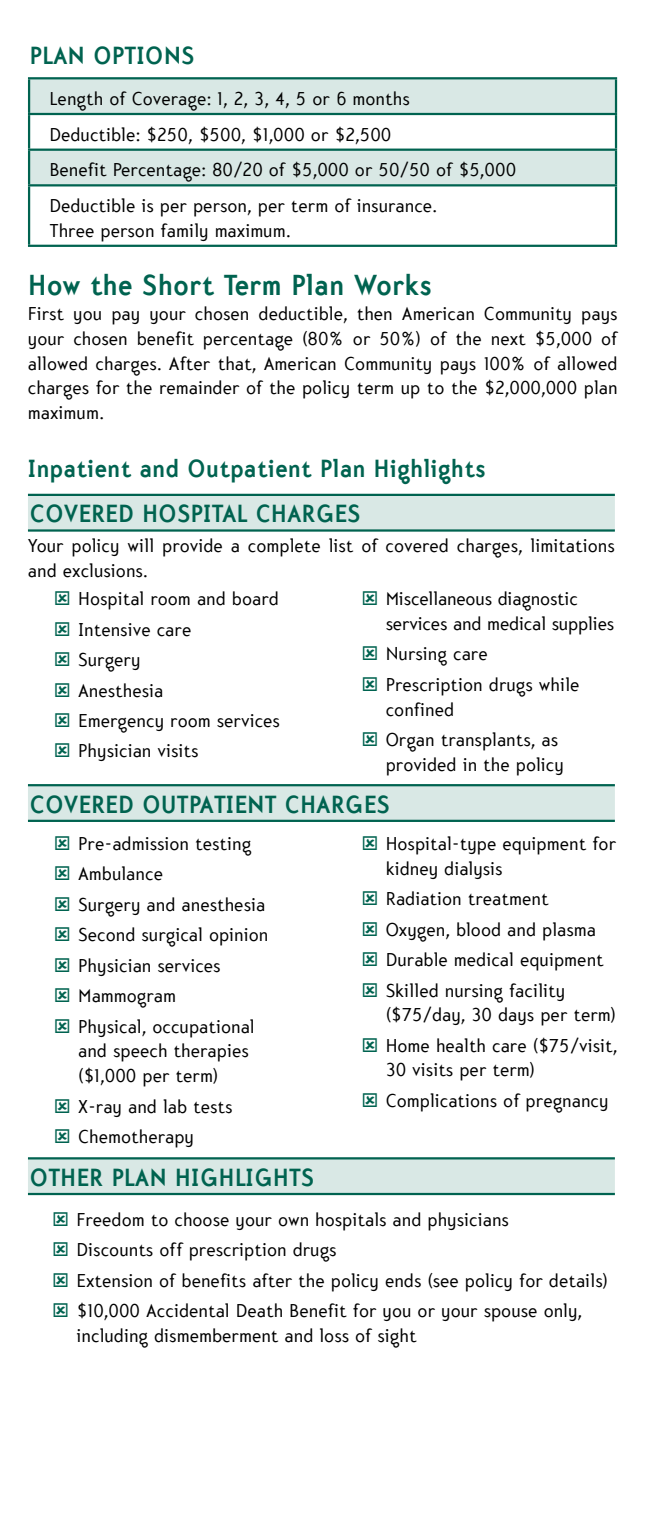
<style>
.page{position:relative;width:648px;height:1519px;background:#fff}
.page>*{position:absolute;margin:0;border:0;box-sizing:border-box;transform-origin:0 0}
.t1{font:700 31.5px "Mercury";color:#006350}
.t2{font:700 27px/45.7px "Mercury";color:#006350}
.t3{font:20.25px/30.4px "Mercury";color:#000}
</style>
<div class="page">
<svg style="left:30px;top:79px;width:585px;height:105px;fill:#d9e8e5"></svg>
<hr style="left:28px;top:77px;width:589px;height:2px;background:#006350">
<hr style="left:28px;top:79px;width:2px;height:34px;background:#006350">
<hr style="left:615px;top:79px;width:2px;height:34px;background:#006350">
<hr style="left:28px;top:113px;width:589px;height:2px;background:#006350">
<hr style="left:28px;top:115px;width:2px;height:34px;background:#006350">
<hr style="left:615px;top:115px;width:2px;height:34px;background:#006350">
<hr style="left:28px;top:149px;width:589px;height:2px;background:#006350">
<hr style="left:28px;top:151px;width:2px;height:33px;background:#006350">
<hr style="left:615px;top:151px;width:2px;height:33px;background:#006350">
<hr style="left:28px;top:184px;width:589px;height:2px;background:#006350">
<hr style="left:28px;top:186px;width:2px;height:59px;background:#006350">
<hr style="left:615px;top:186px;width:2px;height:59px;background:#006350">
<hr style="left:28px;top:245px;width:589px;height:2px;background:#006350">
<svg style="left:28px;top:496px;width:587px;height:697px"></svg>
<hr style="left:28px;top:784px;width:587px;height:2px;background:#006350">
<hr style="left:28px;top:494px;width:587px;height:2px;background:#006350">
<hr style="left:28px;top:529px;width:587px;height:3px;background:#006350">
<hr style="left:28px;top:820px;width:587px;height:2px;background:#006350">
<hr style="left:28px;top:1157px;width:587px;height:2px;background:#006350">
<hr style="left:28px;top:1193px;width:587px;height:2px;background:#006350">
<svg style="left:55px;top:591px;width:14px;height:14px"></svg>
<svg style="left:55px;top:622px;width:14px;height:14px"></svg>
<svg style="left:55px;top:652px;width:14px;height:14px"></svg>
<svg style="left:55px;top:682px;width:14px;height:14px"></svg>
<svg style="left:55px;top:713px;width:14px;height:14px"></svg>
<svg style="left:55px;top:743px;width:14px;height:14px"></svg>
<svg style="left:363px;top:591px;width:14px;height:14px"></svg>
<svg style="left:363px;top:646px;width:14px;height:14px"></svg>
<svg style="left:363px;top:677px;width:14px;height:14px"></svg>
<svg style="left:363px;top:732px;width:14px;height:14px"></svg>
<svg style="left:55px;top:836px;width:14px;height:14px"></svg>
<svg style="left:55px;top:866px;width:14px;height:14px"></svg>
<svg style="left:55px;top:897px;width:14px;height:14px"></svg>
<svg style="left:55px;top:927px;width:14px;height:14px"></svg>
<svg style="left:55px;top:958px;width:14px;height:14px"></svg>
<svg style="left:55px;top:988px;width:14px;height:14px"></svg>
<svg style="left:55px;top:1018px;width:14px;height:14px"></svg>
<svg style="left:55px;top:1098px;width:14px;height:14px"></svg>
<svg style="left:55px;top:1129px;width:14px;height:14px"></svg>
<svg style="left:363px;top:836px;width:14px;height:14px"></svg>
<svg style="left:363px;top:891px;width:14px;height:14px"></svg>
<svg style="left:363px;top:921px;width:14px;height:15px"></svg>
<svg style="left:363px;top:952px;width:14px;height:14px"></svg>
<svg style="left:363px;top:982px;width:14px;height:14px"></svg>
<svg style="left:363px;top:1037px;width:14px;height:15px"></svg>
<svg style="left:363px;top:1093px;width:14px;height:14px"></svg>
<h2 class="t2" style="left:30px;top:33px;width:14px">PLAN</h2>
<h2 class="t2" style="left:93px;top:33px;width:46px">OPTION</h2>
<h2 class="t2" style="left:181px;top:33px;width:15px">S</h2>
<p class="t3" style="left:49px;top:81px;width:468px;line-height:35.8px">Length of Coverage: 1, 2, 3, 4, 5 or 6 months<br>Deductible: $250, $500, $1,000 or $2,500<br>Benefit Percentage: 80/20 of $5,000 or 50/50 of $5,000<br>Deductible is per person, per term of insurance.</p>
<p class="t3" style="left:49px;top:216px;width:243px">Three person family maximum.</p>
<h1 class="t1" style="left:28px;top:268px;width:405px">HOW THE SHORT TERM PLAN WORKS</h1>
<p class="t3" style="left:28px;top:302px;width:591px;line-height:24.8px;text-align:justify">First you pay your chosen deductible, then American Community pays your chosen benefit percentage (80% or 50%) of the next $5,000 of allowed charges. After that, American Community pays 100% of allowed charges for the remainder of the policy term up to the $2,000,000 plan maximum.</p>
<h2 class="t2" style="left:28px;top:445px;width:459px">INPATIENT AND OUTPATIENT PLAN HIGHLIGHTS<br>COVERED HOSPITAL</h2>
<h2 class="t2" style="left:255px;top:491px;width:107px">CHARGES</h2>
<p class="t3" style="left:28px;top:534px;width:588px;line-height:24.8px">Your policy will provide a complete list of covered charges, limitations and exclusions.</p>
<p class="t3" style="left:78px;top:584px;width:203px">Hospital room and board<br>Intensive care<br>Surgery<br>Anesthesia<br>Emergency room services<br>Physician visits</p>
<p class="t3" style="left:386px;top:587px;width:230px;line-height:24.8px">Miscellaneous diagnostic services and medical supplies</p>
<p class="t3" style="left:386px;top:639px;width:195px">Nursing care<br>Prescription drugs while</p>
<p class="t3" style="left:386px;top:694px;width:174px">confined<br>Organ transplants, as</p>
<p class="t3" style="left:386px;top:749px;width:180px">provided in the policy</p>
<h2 class="t2" style="left:30px;top:781px;width:184px">COVERED OUTPATIENT</h2>
<h2 class="t2" style="left:285px;top:781px;width:107px">CHARGES</h2>
<p class="t3" style="left:78px;top:829px;width:192px">Pre-admission testing<br>Ambulance<br>Surgery and anesthesia<br>Second surgical opinion<br>Physician services<br>Mammogram<br>Physical, occupational</p>
<p class="t3" style="left:78px;top:1039px;width:172px;line-height:24.8px">and speech therapies ($1,000 per term)</p>
<p class="t3" style="left:78px;top:1091px;width:156px">X-ray and lab tests<br>Chemotherapy</p>
<p class="t3" style="left:386px;top:832px;width:232px;line-height:24.8px">Hospital-type equipment for kidney dialysis</p>
<p class="t3" style="left:386px;top:884px;width:220px">Radiation treatment<br>Oxygen, blood and plasma<br>Durable medical equipment<br>Skilled nursing facility</p>
<p class="t3" style="left:386px;top:1000px;width:233px">($75/day, 30 days per term)<br>Home health care ($75/visit,</p>
<p class="t3" style="left:386px;top:1055px;width:224px">30 visits per term)<br>Complications of pregnancy</p>
<h2 class="t2" style="left:30px;top:1154px;width:16px">OTHE</h2>
<h2 class="t2" style="left:89px;top:1154px;width:49px">R PLAN</h2>
<h2 class="t2" style="left:175px;top:1154px;width:141px">HIGHLIGHTS</h2>
<p class="t3" style="left:77px;top:1204px;width:533px">Freedom to choose your own hospitals and physicians<br>Discounts off prescription drugs<br>Extension of benefits after the policy ends (see policy for details) $10,000 Accidental Death Benefit for you or your spouse only,</p>
<p class="t3" style="left:77px;top:1320px;width:342px">including dismemberment and loss of sight</p>
</div>
